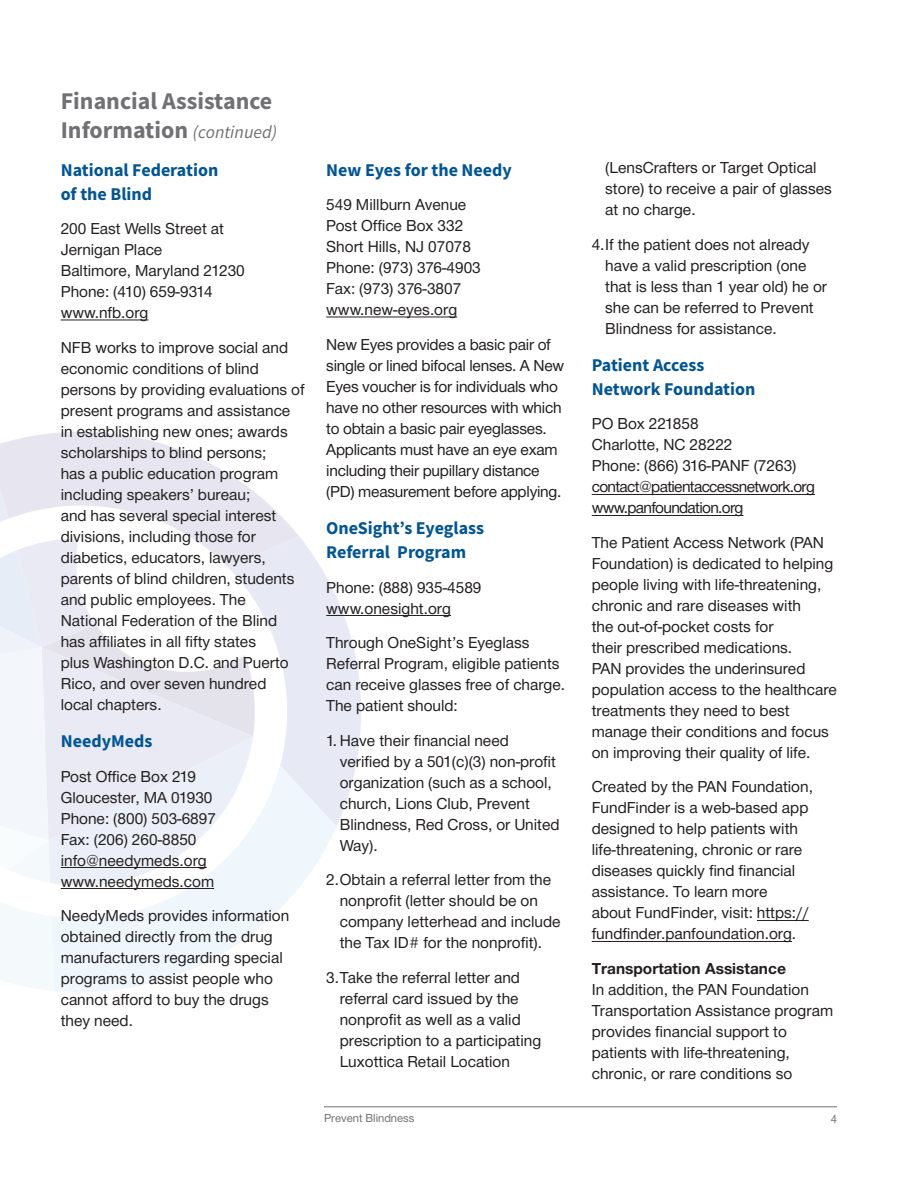
<style>
.page{position:relative;width:918px;height:1188px;background:#fff}
.page>*{position:absolute;margin:0;border:0;box-sizing:border-box;transform-origin:0 0}
.t1{font:700 24px/28.8px "Source Sans Pro";color:#717074}
.t2{font:700 18px/24px "Source Sans Pro";color:#005595}
.t3{font:16.5px/21px "Helvetica Neue H55";color:#231f20}
.t4{font:16.5px "Helvetica Neue H55";letter-spacing:-.04em;color:#231f20}
.t5{font:16.5px "Helvetica Neue H75";color:#231f20}
.t6{font:12px "Helvetica Neue H55";color:#717074}
.s1{font-weight:400;font-style:italic;font-size:18px}
</style>
<div class="page">
<svg style="left:54px;top:886px;width:246px;height:106px;fill:#eff6fc"></svg>
<svg style="left:0;top:902px;width:54px;height:88px"></svg>
<svg style="left:0;top:432px;width:361px;height:454px"></svg>
<hr style="left:324px;top:1107px;width:513px;height:1px;background:#717074">
<hr style="left:61px;top:320px;width:87px;height:1px;background:#231f20">
<hr style="left:61px;top:867px;width:146px;height:1px;background:#231f20">
<hr style="left:61px;top:888px;width:153px;height:1px;background:#231f20">
<hr style="left:326px;top:317px;width:131px;height:1px;background:#231f20">
<hr style="left:326px;top:615px;width:125px;height:1px;background:#231f20">
<hr style="left:592px;top:494px;width:223px;height:1px;background:#231f20">
<hr style="left:592px;top:515px;width:151px;height:1px;background:#231f20">
<hr style="left:757px;top:920px;width:52px;height:1px;background:#231f20">
<hr style="left:592px;top:941px;width:200px;height:1px;background:#231f20">
<p class="t1" style="left:61px;top:86px;width:218px">Financial Assistance<br>Information <span class="s1">(continued)</span></p>
<p class="t2" style="left:61px;top:157px;width:159px">National Federation of the Blind</p>
<p class="t3" style="left:61px;top:219px;width:165px">200 East Wells Street at<br>Jernigan Place</p>
<p class="t3" style="left:61px;top:261px;width:186px">Baltimore, Maryland 21230</p>
<p class="t3" style="left:61px;top:282px;width:154px">Phone: (410) 659-9314</p>
<p class="t3" style="left:61px;top:303px;width:89px">www.nfb.org</p>
<p class="t3" style="left:61px;top:338px;width:245px">NFB works to improve social and economic conditions of blind persons by providing evaluations of present programs and assistance in establishing new ones; awards scholarships to blind persons;<br>has a public education program including speakers’ bureau;<br>and has several special interest divisions, including those for diabetics, educators, lawyers, parents of blind children, students and public employees. The<br>National Federation of the Blind has affiliates in all fifty states<br>plus Washington D.C. and Puerto<br>Rico, and over seven hundred<br>local chapters.</p>
<p class="t2" style="left:61px;top:729px;width:93px">NeedyMeds</p>
<p class="t3" style="left:61px;top:767px;width:157px">Post Office Box 219<br>Gloucester, MA 01930<br>Phone: (800) 503-6897<br>Fax: (206) 260-8850 info@needymeds.org</p>
<p class="t3" style="left:61px;top:872px;width:155px">www.needymeds.com</p>
<p class="t3" style="left:61px;top:906px;width:230px">NeedyMeds provides information obtained directly from the drug manufacturers regarding special programs to assist people who cannot afford to buy the drugs they need.</p>
<p class="t2" style="left:326px;top:157px;width:187px">New Eyes for the Needy</p>
<p class="t3" style="left:326px;top:195px;width:142px">549 Millburn Avenue</p>
<p class="t3" style="left:326px;top:216px;width:139px">Post Office Box 332</p>
<p class="t3" style="left:326px;top:237px;width:146px">Short Hills, NJ 07078</p>
<p class="t3" style="left:326px;top:258px;width:156px">Phone: (973) 376-4903</p>
<p class="t3" style="left:326px;top:279px;width:137px">Fax: (973) 376-3807</p>
<p class="t3" style="left:326px;top:300px;width:132px">www.new-eyes.org</p>
<p class="t3" style="left:326px;top:335px;width:240px">New Eyes provides a basic pair of single or lined bifocal lenses. A New Eyes voucher is for individuals who have no other resources with which to obtain a basic pair eyeglasses.<br>Applicants must have an eye exam including their pupillary distance (PD) measurement before applying.</p>
<p class="t2" style="left:326px;top:516px;width:159px">OneSight’s Eyeglass<br>Referral Program</p>
<p class="t3" style="left:326px;top:578px;width:157px">Phone: (888) 935-4589</p>
<p class="t3" style="left:326px;top:599px;width:126px">www.onesight.org</p>
<p class="t3" style="left:326px;top:633px;width:240px">Through OneSight’s Eyeglass<br>Referral Program, eligible patients can receive glasses free of charge.<br>The patient should:</p>
<p class="t3" style="left:340px;top:731px;width:221px;text-indent:-14px">1. Have their financial need verified by a 501(c)(3) non-profit organization (such as a school, church, Lions Club, Prevent<br>Blindness, Red Cross, or United<br>Way).</p>
<p class="t3" style="left:340px;top:870px;width:222px;text-indent:-14px">2.Obtain a referral letter from the nonprofit (letter should be on company letterhead and include the Tax ID# for the nonprofit).</p>
<p class="t3" style="left:340px;top:968px;width:203px;text-indent:-14px">3.Take the referral letter and referral card issued by the nonprofit as well as a valid prescription to a participating<br>Luxottica Retail Location</p>
<p class="t3" style="left:605px;top:158px;width:228px">(LensCrafters or Target Optical store) to receive a pair of glasses at no charge.</p>
<p class="t3" style="left:605px;top:235px;width:223px;text-indent:-14px">4.If the patient does not already have a valid prescription (one that is less than 1 year old) he or she can be referred to Prevent<br>Blindness for assistance.</p>
<p class="t2" style="left:592px;top:353px;width:165px">Patient Access<br>Network Foundation</p>
<p class="t3" style="left:592px;top:415px;width:108px">PO Box 221858</p>
<p class="t3" style="left:592px;top:436px;width:142px">Charlotte, NC 28222</p>
<p class="t3" style="left:592px;top:457px;width:206px">Phone: (866) 316-PANF (7263)</p>
<p class="t4" style="left:592px;top:476px;width:225px">contact@patientaccessnetwork.org</p>
<p class="t4" style="left:592px;top:497px;width:153px">www.panfoundation.org</p>
<p class="t3" style="left:592px;top:533px;width:247px">The Patient Access Network (PAN Foundation) is dedicated to helping people living with life-threatening, chronic and rare diseases with<br>the out-of-pocket costs for<br>their prescribed medications.<br>PAN provides the underinsured population access to the healthcare treatments they need to best manage their conditions and focus on improving their quality of life.</p>
<p class="t3" style="left:592px;top:778px;width:223px">Created by the PAN Foundation,<br>FundFinder is a web-based app designed to help patients with life-threatening, chronic or rare diseases quickly find financial assistance. To learn more<br>about FundFinder, visit: https:// fundfinder.panfoundation.org.</p>
<p class="t5" style="left:592px;top:957px;width:196px">Transportation Assistance</p>
<p class="t3" style="left:592px;top:980px;width:243px">In addition, the PAN Foundation<br>Transportation Assistance program provides financial support to patients with life-threatening, chronic, or rare conditions so</p>
<p class="t6" style="left:324px;top:1110px;width:92px">Prevent Blindness</p>
<p class="t6" style="left:831px;top:1111px;width:8px">4</p>
</div>
